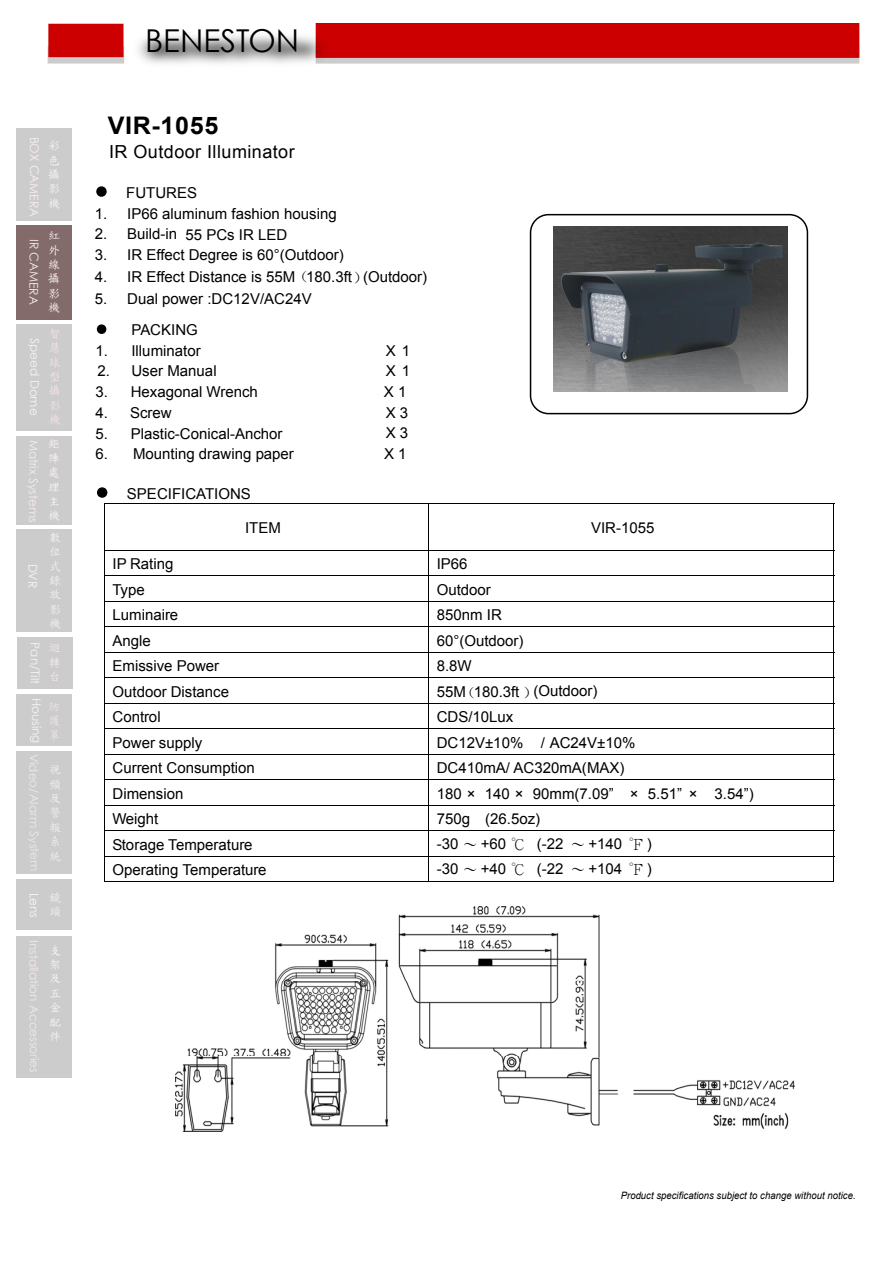
<style>
.page{position:relative;width:893px;height:1263px;background:#fff}
.page>*{position:absolute;margin:0;border:0;box-sizing:border-box;transform-origin:0 0}
.t1{font:31.5px "Century Gothic";color:#000}
.t2{font:700 24.15px "Arial";letter-spacing:.025em;color:#000;scale:1.04 1}
.t3{font:18px "Arial";letter-spacing:.025em;color:#000}
.t4{font:15px/31px "Arial";color:#000}
.t5{font:12px "Century Gothic";letter-spacing:-.005em;color:#f4e9e9}
.t6{font:12px "Century Gothic";letter-spacing:-.005em;color:#f9f4f4}
.t7{font:12px "Century Gothic";letter-spacing:-.005em;color:#f2e7e7}
.t8{font:12px "Century Gothic";letter-spacing:-.01em;color:#f7eded}
.t9{font:12px "Century Gothic";letter-spacing:-.01em;color:#f9efef}
.t10{font:12px/14.4px "DF Yuan Md HK BF";color:#f4eded;text-align:justify}
.t11{font:12px "Century Gothic";letter-spacing:-.01em;color:#f4efef}
.t12{font:12px "Century Gothic";letter-spacing:-.005em;color:#f9f2f2}
.t13{font:12px/14.4px "DF Yuan Md HK BF";color:#f2e2e2;text-align:justify}
.t14{font:12px/14.4px "DF Yuan Md HK BF";color:#f4efef;text-align:justify}
.t15{font:12px/14.4px "DF Yuan Md HK BF";color:#f9f2f2}
.t16{font:12px/14.4px "DF Yuan Md HK BF";color:#f7f0f0;text-align:justify}
.t17{font:12px/14.4px "DF Yuan Md HK BF";color:#fcf2f2;text-align:justify}
.t18{font:12px/14.4px "DF Yuan Md HK BF";color:#f7f2f2;text-align:justify}
.t19{font:12px "Century Gothic";color:#f9f7f7}
.t20{font:12px/14.4px "DF Yuan Md HK BF";color:#f4e9e9}
.t21{font:12px/14.4px "DF Yuan Md HK BF";color:#ede4e4}
.t22{font:italic 10.2px "Arial";color:#000;scale:.94 1}
.s1{font-family:"Sim Sun"}
.s2{font-family:"P Ming Li U"}
</style>
<div class="page">
<div style="left:530px;top:214px;width:278px;height:200px;border:2px solid #000;border-radius:18px"></div>
<svg style="left:50px;top:57px;width:72px;height:5px"></svg>
<div style="left:48px;top:47px;width:76px;height:17px;border:1px solid #ccc"></div>
<div style="left:48px;top:24px;width:75px;height:33px;background:#c00"></div>
<div style="left:316px;top:47px;width:542px;height:16px;background:#ccc"></div>
<div style="left:316px;top:47px;width:543px;height:17px;border:1px solid #ccc"></div>
<div style="left:316px;top:24px;width:542px;height:33px;background:#c00"></div>
<div style="left:316px;top:23px;width:543px;height:35px;border:1px solid #c00"></div>
<img style="left:138px;top:26px;width:200px;height:38px">
<div style="left:17px;top:324px;width:55px;height:106px;background:#ccc"></div>
<div style="left:16px;top:128px;width:56px;height:92px;background:#ccc"></div>
<div style="left:16px;top:225px;width:56px;height:95px;background:#846b6b"></div>
<div style="left:17px;top:637px;width:55px;height:51px;background:#ccc"></div>
<div style="left:16px;top:880px;width:56px;height:50px;background:#ccc"></div>
<div style="left:16px;top:936px;width:56px;height:142px;background:#ccc"></div>
<div style="left:17px;top:436px;width:55px;height:89px;background:#ccc"></div>
<div style="left:17px;top:529px;width:55px;height:103px;background:#ccc"></div>
<div style="left:17px;top:694px;width:55px;height:52px;background:#ccc"></div>
<div style="left:17px;top:751px;width:55px;height:123px;background:#ccc"></div>
<img style="left:175px;top:907px;width:619px;height:224px">
<svg style="left:96px;top:186px;width:11px;height:11px"></svg>
<svg style="left:97px;top:324px;width:9px;height:10px"></svg>
<svg style="left:97px;top:487px;width:10px;height:11px"></svg>
<hr style="left:104px;top:503px;width:730px;height:1px;background:#000">
<hr style="left:104px;top:504px;width:1px;height:46px;background:#000">
<hr style="left:428px;top:504px;width:1px;height:46px;background:#000">
<hr style="left:833px;top:504px;width:1px;height:46px;background:#000">
<hr style="left:104px;top:550px;width:730px;height:1px;background:#000">
<hr style="left:104px;top:575px;width:730px;height:1px;background:#000">
<hr style="left:104px;top:601px;width:730px;height:1px;background:#000">
<hr style="left:104px;top:626px;width:730px;height:1px;background:#000">
<hr style="left:104px;top:652px;width:730px;height:1px;background:#000">
<hr style="left:104px;top:677px;width:730px;height:1px;background:#000">
<hr style="left:104px;top:703px;width:730px;height:1px;background:#000">
<hr style="left:104px;top:728px;width:730px;height:1px;background:#000">
<hr style="left:104px;top:754px;width:730px;height:1px;background:#000">
<hr style="left:104px;top:779px;width:730px;height:1px;background:#000">
<hr style="left:104px;top:805px;width:730px;height:1px;background:#000">
<hr style="left:104px;top:830px;width:730px;height:1px;background:#000">
<hr style="left:104px;top:856px;width:730px;height:1px;background:#000">
<svg style="left:104px;top:551px;width:1px;height:330px"></svg>
<hr style="left:104px;top:881px;width:324px;height:1px;background:#000">
<svg style="left:428px;top:551px;width:1px;height:331px"></svg>
<hr style="left:429px;top:881px;width:404px;height:1px;background:#000">
<svg style="left:833px;top:551px;width:1px;height:331px"></svg>
<img style="left:553px;top:227px;width:234px;height:164px">
<p class="t9" style="left:43px;top:137px;width:82px;rotate:90deg">BOX CAMERA</p>
<p class="t18" style="left:48px;top:138px;width:13px">彩色攝影機</p>
<p class="t16" style="left:48px;top:228px;width:13px">紅外線攝影機</p>
<p class="t11" style="left:42px;top:239px;width:67px;rotate:90deg">IR CAMERA</p>
<p class="t13" style="left:49px;top:326px;width:13px">智慧球型攝影機</p>
<p class="t6" style="left:43px;top:338px;width:79px;rotate:90deg">Speed Dome</p>
<p class="t17" style="left:48px;top:437px;width:13px">矩陣處理主機</p>
<p class="t8" style="left:42px;top:440px;width:85px;rotate:90deg">Matrix Systems</p>
<p class="t14" style="left:49px;top:530px;width:13px">數位式錄放影機</p>
<p class="t6" style="left:41px;top:564px;width:26px;rotate:90deg">DVR</p>
<p class="t20" style="left:49px;top:641px;width:20px">迴轉台</p>
<p class="t12" style="left:43px;top:642px;width:43px;rotate:90deg">Pan/Tilt</p>
<p class="t6" style="left:45px;top:698px;width:47px;rotate:90deg">Housing</p>
<p class="t21" style="left:48px;top:699px;width:19px">防護罩</p>
<p class="t7" style="left:43px;top:754px;width:119px;rotate:90deg">Video/Alarm System</p>
<p class="t10" style="left:49px;top:762px;width:13px">視頻及警報系統</p>
<p class="t10" style="left:49px;top:890px;width:19px">鏡頭</p>
<p class="t19" style="left:43px;top:893px;width:27px;rotate:90deg">Lens</p>
<p class="t5" style="left:43px;top:940px;width:134px;rotate:90deg">Installation Accessories</p>
<p class="t15" style="left:49px;top:943px;width:20px">支架及五金配件</p>
<h1 class="t1" style="left:145px;top:18px;width:155px">BENESTON</h1>
<h2 class="t2" style="left:108px;top:110px;width:108px">VIR-1055</h2>
<p class="t3" style="left:109px;top:140px;width:187px">IR Outdoor Illuminator</p>
<p class="t4" style="left:126px;top:177px;width:72px">FUTURES</p>
<p class="t4" style="left:95px;top:198px;width:243px">1. IP66 aluminum fashion housing</p>
<p class="t4" style="left:95px;top:219px;width:194px">2. Build-in 55 PCs IR LED</p>
<p class="t4" style="left:95px;top:239px;width:250px">3. IR Effect Degree is 60°(Outdoor)</p>
<p class="t4" style="left:95px;top:262px;width:333px">4. IR Effect Distance is 55M <span class="s1">（</span>180.3ft<span class="s1">）</span>(Outdoor)</p>
<p class="t4" style="left:131px;top:283px;width:182px;text-indent:-37px">5. Dual power :DC12V/AC24V<br>PACKING</p>
<p class="t4" style="left:95px;top:335px;width:107px">1. Illuminator</p>
<p class="t4" style="left:97px;top:356px;width:121px">2. User Manual</p>
<p class="t4" style="left:385px;top:340px;width:26px;line-height:20.7px">X 1<br>X 1</p>
<p class="t4" style="left:95px;top:377px;width:164px">3. Hexagonal Wrench</p>
<p class="t4" style="left:384px;top:377px;width:24px">X 1</p>
<p class="t4" style="left:95px;top:397px;width:78px">4. Screw</p>
<p class="t4" style="left:386px;top:397px;width:24px">X 3</p>
<p class="t4" style="left:95px;top:418px;width:188px">5. Plastic-Conical-Anchor</p>
<p class="t4" style="left:386px;top:418px;width:24px">X 3</p>
<p class="t4" style="left:95px;top:439px;width:200px">6. Mounting drawing paper</p>
<p class="t4" style="left:384px;top:439px;width:24px">X 1</p>
<p class="t4" style="left:127px;top:478px;width:125px">SPECIFICATIONS</p>
<p class="t4" style="left:245px;top:512px;width:37px">ITEM</p>
<p class="t4" style="left:591px;top:512px;width:65px">VIR-1055</p>
<p class="t4" style="left:113px;top:549px;width:62px">IP Rating</p>
<p class="t4" style="left:437px;top:548px;width:32px">IP66</p>
<p class="t4" style="left:113px;top:574px;width:34px">Type</p>
<p class="t4" style="left:437px;top:574px;width:56px">Outdoor</p>
<p class="t4" style="left:113px;top:600px;width:67px">Luminaire</p>
<p class="t4" style="left:437px;top:599px;width:67px">850nm IR</p>
<p class="t4" style="left:113px;top:625px;width:40px">Angle</p>
<p class="t4" style="left:437px;top:625px;width:88px">60°(Outdoor)</p>
<p class="t4" style="left:113px;top:651px;width:108px">Emissive Power</p>
<p class="t4" style="left:436px;top:650px;width:37px">8.8W</p>
<p class="t4" style="left:113px;top:676px;width:118px">Outdoor Distance</p>
<p class="t4" style="left:437px;top:676px;width:162px">55M<span class="s1">（</span>180.3ft <span class="s1">）</span>(Outdoor)</p>
<p class="t4" style="left:113px;top:702px;width:50px">Control</p>
<p class="t4" style="left:437px;top:701px;width:78px">CDS/10Lux</p>
<p class="t4" style="left:113px;top:727px;width:91px">Power supply</p>
<p class="t4" style="left:437px;top:727px;width:200px">DC12V±10% / AC24V±10%</p>
<p class="t4" style="left:113px;top:753px;width:144px">Current Consumption</p>
<p class="t4" style="left:436px;top:752px;width:189px">DC410mA/ AC320mA(MAX)</p>
<p class="t4" style="left:113px;top:778px;width:72px">Dimension</p>
<p class="t4" style="left:437px;top:778px;width:318px">180 × 140 × 90mm(7.09” × 5.51” × 3.54”)</p>
<p class="t4" style="left:113px;top:804px;width:47px">Weight</p>
<p class="t4" style="left:437px;top:803px;width:105px">750g (26.5oz)</p>
<p class="t4" style="left:113px;top:829px;width:141px">Storage Temperature</p>
<p class="t4" style="left:437px;top:828px;width:216px">-30 <span class="s2">～</span> +60 <span class="s2">℃</span> (-22 <span class="s2">～</span> +140 <span class="s2">℉</span> )</p>
<p class="t4" style="left:113px;top:855px;width:155px">Operating Temperature</p>
<p class="t4" style="left:437px;top:854px;width:216px">-30 <span class="s2">～</span> +40 <span class="s2">℃</span> (-22 <span class="s2">～</span> +104 <span class="s2">℉</span> )</p>
<p class="t22" style="left:620px;top:1189px;width:251px">Product specifications subject to change without notice.</p>
</div>
